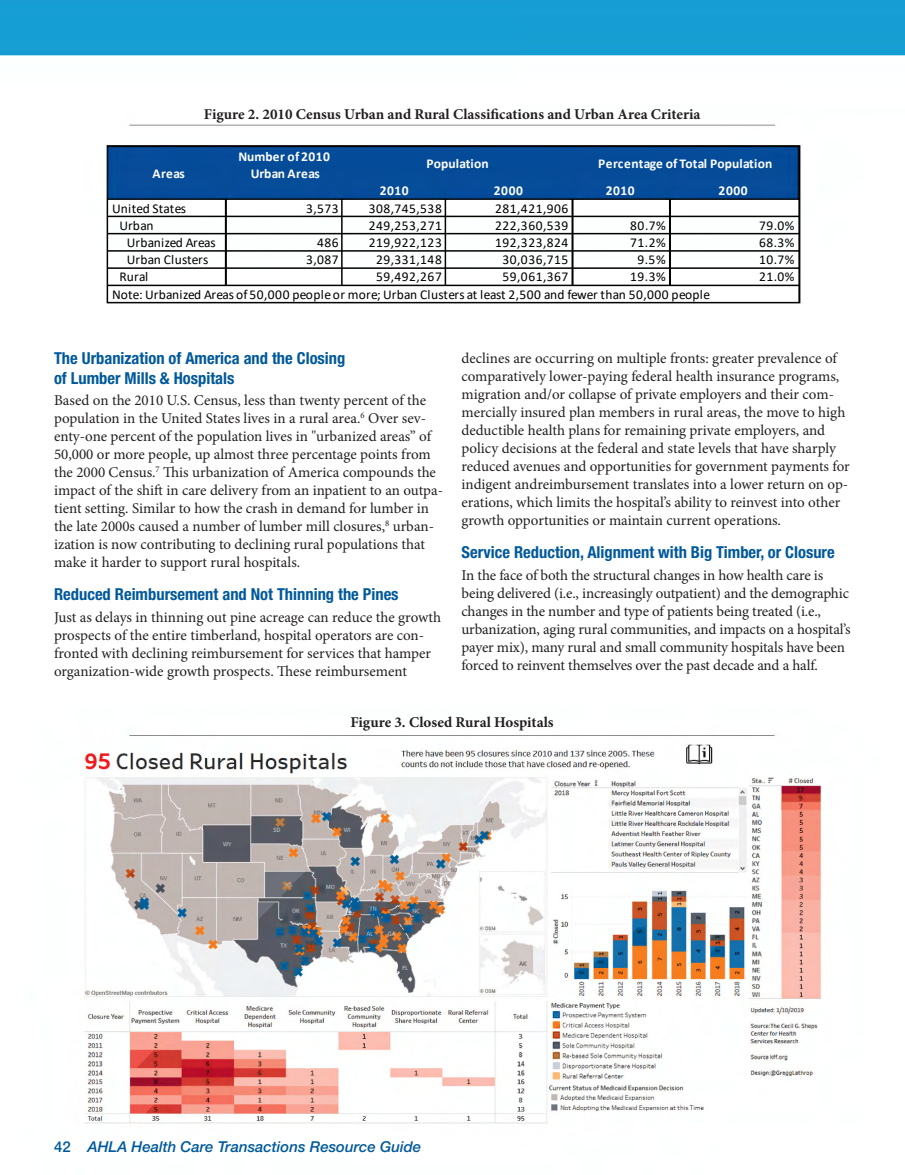
<style>
.page{position:relative;width:905px;height:1175px;background:#fff}
.page>*{position:absolute;margin:0;border:0;box-sizing:border-box;transform-origin:0 0}
.t1{font:700 condensed 16.5px/19.8px "Helvetica Neue LT Std";color:#00599b}
.t2{font:15px/18px "Minion Pro";letter-spacing:-.005em;color:#231f20}
.t3{font:700 15px "Minion Pro";color:#231f20}
.t4{font:italic 500 15px "Helvetica Neue LT Std";color:#00599b}
.t5{font:13.5px "Calibri";letter-spacing:.03em;color:#000}
.t6{font:700 13.5px/17.2px "Calibri";letter-spacing:.015em;color:#fff;text-align:center}
.t7{font:13.5px "Calibri";letter-spacing:-.015em;color:#000}
.t8{font:13.5px "Calibri";letter-spacing:.01em;color:#000}
.s1{font-style:normal}
</style>
<div class="page">
<img style="left:0;top:0;width:904px;height:1124px">
<p class="t6" style="left:153px;top:165px;width:34px">Areas</p>
<p class="t3" style="left:204px;top:103px;width:498px">Figure 2. 2010 Census Urban and Rural Classifications and Urban Area Criteria</p>
<p class="t6" style="left:238px;top:148px;width:93px">Number of 2010<br>Urban Areas</p>
<p class="t6" style="left:426px;top:155px;width:64px">Population</p>
<p class="t6" style="left:598px;top:155px;width:176px">Percentage of Total Population</p>
<p class="t6" style="left:380px;top:182px;width:30px">2010</p>
<p class="t6" style="left:494px;top:182px;width:30px">2000</p>
<p class="t6" style="left:605px;top:182px;width:30px">2010</p>
<p class="t6" style="left:718px;top:182px;width:30px">2000</p>
<p class="t8" style="left:112px;top:199px;width:75px">United States</p>
<p class="t5" style="left:306px;top:199px;width:34px">3,573</p>
<p class="t5" style="left:369px;top:199px;width:75px">308,745,538</p>
<p class="t5" style="left:495px;top:199px;width:75px">281,421,906</p>
<p class="t5" style="left:119px;top:216px;width:36px">Urban</p>
<p class="t5" style="left:369px;top:216px;width:75px">249,253,271</p>
<p class="t5" style="left:495px;top:216px;width:75px">222,360,539</p>
<p class="t5" style="left:630px;top:216px;width:37px">80.7%</p>
<p class="t5" style="left:759px;top:216px;width:37px">79.0%</p>
<p class="t7" style="left:127px;top:233px;width:90px">Urbanized Areas</p>
<p class="t5" style="left:317px;top:233px;width:23px">486</p>
<p class="t5" style="left:369px;top:233px;width:75px">219,922,123</p>
<p class="t5" style="left:495px;top:233px;width:75px">192,323,824</p>
<p class="t5" style="left:630px;top:233px;width:37px">71.2%</p>
<p class="t5" style="left:759px;top:233px;width:37px">68.3%</p>
<p class="t5" style="left:127px;top:250px;width:83px">Urban Clusters</p>
<p class="t5" style="left:306px;top:250px;width:34px">3,087</p>
<p class="t5" style="left:376px;top:250px;width:67px">29,331,148</p>
<p class="t5" style="left:502px;top:250px;width:67px">30,036,715</p>
<p class="t5" style="left:637px;top:250px;width:30px">9.5%</p>
<p class="t5" style="left:759px;top:250px;width:37px">10.7%</p>
<p class="t5" style="left:119px;top:267px;width:30px">Rural</p>
<p class="t5" style="left:376px;top:267px;width:67px">59,492,267</p>
<p class="t5" style="left:502px;top:267px;width:67px">59,061,367</p>
<p class="t5" style="left:630px;top:267px;width:37px">19.3%</p>
<p class="t5" style="left:759px;top:267px;width:37px">21.0%</p>
<p class="t5" style="left:112px;top:285px;width:599px">Note: Urbanized Areas of 50,000 people or more; Urban Clusters at least 2,500 and fewer than 50,000 people</p>
<p class="t1" style="left:54px;top:348px;width:293px">The Urbanization of America and the Closing of Lumber Mills &amp; Hospitals</p>
<p class="t2" style="left:54px;top:391px;width:390px">Based on the 2010 U.S. Census, less than twenty percent of the population in the United States lives in a rural area.<sup>6</sup> Over sev&shy;enty-one percent of the population lives in "urbanized areas” of 50,000 or more people, up almost three percentage points from the 2000 Census.<sup>7</sup> This urbanization of America compounds the impact of the shift in care delivery from an inpatient to an outpa&shy;tient setting. Similar to how the crash in demand for lumber in the late 2000s caused a number of lumber mill closures,<sup>8</sup> urban&shy;ization is now contributing to declining rural populations that make it harder to support rural hospitals.</p>
<p class="t1" style="left:54px;top:584px;width:346px">Reduced Reimbursement and Not Thinning the Pines</p>
<p class="t2" style="left:54px;top:608px;width:388px">Just as delays in thinning out pine acreage can reduce the growth prospects of the entire timberland, hospital operators are con&shy;fronted with declining reimbursement for services that hamper organization-wide growth prospects. These reimbursement</p>
<p class="t2" style="left:461px;top:349px;width:390px">declines are occurring on multiple fronts: greater prevalence of comparatively lower-paying federal health insurance programs, migration and/or collapse of private employers and their com&shy;mercially insured plan members in rural areas, the move to high deductible health plans for remaining private employers, and policy decisions at the federal and state levels that have sharply reduced avenues and opportunities for government payments for indigent andreimbursement translates into a lower return on op&shy;erations, which limits the hospital’s ability to reinvest into other growth opportunities or maintain current operations.</p>
<p class="t1" style="left:461px;top:542px;width:375px">Service Reduction, Alignment with Big Timber, or Closure</p>
<p class="t2" style="left:461px;top:566px;width:390px">In the face of both the structural changes in how health care is being delivered (i.e., increasingly outpatient) and the demographic changes in the number and type of patients being treated (i.e., urbanization, aging rural communities, and impacts on a hospital’s payer mix), many rural and small community hospitals have been forced to reinvent themselves over the past decade and a half.</p>
<p class="t3" style="left:350px;top:711px;width:205px">Figure 3. Closed Rural Hospitals</p>
<p class="t4" style="left:54px;top:1138px;width:369px"><span class="s1">42</span> AHLA Health Care Transactions Resource Guide</p>
</div>
